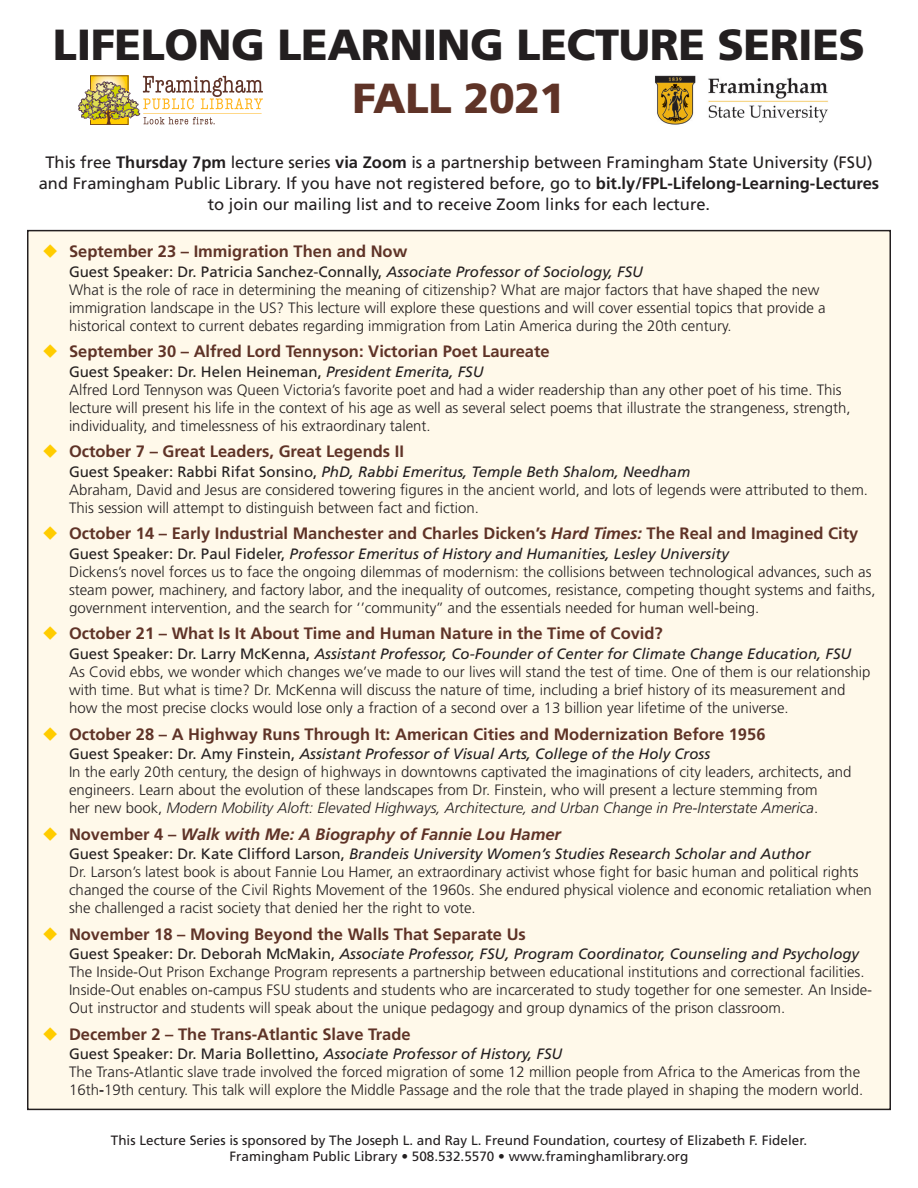
<style>
.page{position:relative;width:918px;height:1188px;background:#fff}
.page>*{position:absolute;margin:0;border:0;box-sizing:border-box;transform-origin:0 0}
.No_Spacing{font:900 43.5px "Frutiger LT Std";letter-spacing:-.01em;color:#231f20}
.No_Spacing-2{font:900 42px "Frutiger LT Std";letter-spacing:-.01em;color:#5f3327}
.t1{font:700 16.5px "Frutiger LT Std";color:#5f3327}
.lecture{font:16.5px/21px "Frutiger LT Std";color:#231f20;text-align:center}
.t2{font:italic 700 16.5px "Frutiger LT Std";color:#5f3327}
.text{font:300 15px/18px "Frutiger LT Std";color:#231f20}
.speaker{font:italic 15px "Frutiger LT Std";color:#231f20}
.speaker-2{font:15px "Frutiger LT Std";color:#231f20}
.t3{font:13.5px "Frutiger LT Std";color:#231f20}
.s1{font-weight:700}
.s2{font-style:italic}
.s3{font-style:normal}
</style>
<div class="page">
<svg style="left:78px;top:75px;width:185px;height:50px"></svg>
<img style="left:655px;top:75px;width:173px;height:50px">
<div style="left:28px;top:231px;width:862px;height:878px;background:#fff9ea"></div>
<p class="No_Spacing" style="left:53px;top:18px;width:814px">LIFELONG LEARNING LECTURE SERIES</p>
<p class="No_Spacing-2" style="left:353px;top:73px;width:214px">FALL 2021</p>
<p class="lecture" style="left:39px;top:151px;width:842px">This free <span class="s1">Thursday 7pm</span> lecture series <span class="s1">via Zoom</span> is a partnership between Framingham State University (FSU) and Framingham Public Library. If you have not registered before, go to <span class="s1">bit.ly/FPL-Lifelong-Learning-Lectures </span>to join our mailing list and to receive Zoom links for each lecture.</p>
<p class="t1" style="left:69px;top:242px;width:340px">September 23 – Immigration Then and Now</p>
<p class="speaker-2" style="left:69px;top:263px;width:576px">Guest Speaker: Dr. Patricia Sanchez-Connally, <span class="s2">Associate Professor of Sociology, FSU</span></p>
<p class="text" style="left:69px;top:281px;width:758px">What is the role of race in determining the meaning of citizenship? What are major factors that have shaped the new immigration landscape in the US? This lecture will explore these questions and will cover essential topics that provide a historical context to current debates regarding immigration from Latin America during the 20th century.</p>
<p class="t1" style="left:69px;top:342px;width:482px">September 30 – Alfred Lord Tennyson: Victorian Poet Laureate</p>
<p class="speaker-2" style="left:69px;top:363px;width:416px">Guest Speaker: Dr. Helen Heineman, <span class="s2">President Emerita, FSU</span></p>
<p class="text" style="left:69px;top:381px;width:783px">Alfred Lord Tennyson was Queen Victoria’s favorite poet and had a wider readership than any other poet of his time. This lecture will present his life in the context of his age as well as several select poems that illustrate the strangeness, strength, individuality, and timelessness of his extraordinary talent.</p>
<p class="t1" style="left:69px;top:442px;width:336px">October 7 – Great Leaders, Great Legends II</p>
<p class="speaker" style="left:69px;top:463px;width:623px"><span class="s3">Guest Speaker: Rabbi Rifat Sonsino,</span> PhD, Rabbi Emeritus, Temple Beth Shalom, Needham</p>
<p class="text" style="left:69px;top:481px;width:801px">Abraham, David and Jesus are considered towering figures in the ancient world, and lots of legends were attributed to them.<br>This session will attempt to distinguish between fact and fiction.</p>
<p class="t1" style="left:69px;top:524px;width:791px">October 14 – Early Industrial Manchester and Charles Dicken’s <span class="s2">Hard Times:</span> The Real and Imagined City</p>
<p class="speaker" style="left:69px;top:545px;width:661px"><span class="s3">Guest Speaker: Dr. Paul Fideler,</span> Professor Emeritus of History and Humanities, Lesley University</p>
<p class="text" style="left:69px;top:563px;width:808px">Dickens’s novel forces us to face the ongoing dilemmas of modernism: the collisions between technological advances, such as steam power, machinery, and factory labor, and the inequality of outcomes, resistance, competing thought systems and faiths, government intervention, and the search for ‘’community’’ and the essentials needed for human well-being.</p>
<p class="t1" style="left:69px;top:624px;width:595px">October 21 – What Is It About Time and Human Nature in the Time of Covid?</p>
<p class="speaker" style="left:69px;top:645px;width:784px"><span class="s3">Guest Speaker: Dr. Larry McKenna,</span> Assistant Professor, Co-Founder of Center for Climate Change Education, FSU</p>
<p class="text" style="left:69px;top:663px;width:803px">As Covid ebbs, we wonder which changes we’ve made to our lives will stand the test of time. One of them is our relationship with time. But what is time? Dr. McKenna will discuss the nature of time, including a brief history of its measurement and how the most precise clocks would lose only a fraction of a second over a 13 billion year lifetime of the universe.</p>
<p class="t1" style="left:69px;top:724px;width:698px">October 28 – A Highway Runs Through It: American Cities and Modernization Before 1956</p>
<p class="speaker" style="left:69px;top:745px;width:643px"><span class="s3">Guest Speaker: Dr. Amy Finstein,</span> Assistant Professor of Visual Arts, College of the Holy Cross</p>
<p class="text" style="left:69px;top:763px;width:784px">In the early 20th century, the design of highways in downtowns captivated the imaginations of city leaders, architects, and engineers. Learn about the evolution of these landscapes from Dr. Finstein, who will present a lecture stemming from<br>her new book, <span class="s2">Modern Mobility Aloft: Elevated Highways, Architecture, and Urban Change in Pre-Interstate America</span>.</p>
<p class="t2" style="left:69px;top:824px;width:494px"><span class="s3">November 4 –</span> Walk with Me: A Biography of Fannie Lou Hamer</p>
<p class="speaker" style="left:69px;top:845px;width:743px"><span class="s3">Guest Speaker: Dr. Kate Clifford Larson,</span> Brandeis University Women’s Studies Research Scholar and Author</p>
<p class="text" style="left:69px;top:863px;width:804px">Dr. Larson’s latest book is about Fannie Lou Hamer, an extraordinary activist whose fight for basic human and political rights changed the course of the Civil Rights Movement of the 1960s. She endured physical violence and economic retaliation when she challenged a racist society that denied her the right to vote.</p>
<p class="t1" style="left:69px;top:924px;width:458px">November 18 – Moving Beyond the Walls That Separate Us</p>
<p class="speaker" style="left:69px;top:945px;width:792px"><span class="s3">Guest Speaker: Dr. Deborah McMakin,</span> Associate Professor, FSU, Program Coordinator, Counseling and Psychology</p>
<p class="text" style="left:69px;top:963px;width:805px">The Inside-Out Prison Exchange Program represents a partnership between educational institutions and correctional facilities.<br>Inside-Out enables on-campus FSU students and students who are incarcerated to study together for one semester. An Inside-<br>Out instructor and students will speak about the unique pedagogy and group dynamics of the prison classroom.</p>
<p class="t1" style="left:69px;top:1024px;width:343px">December 2 – The Trans-Atlantic Slave Trade</p>
<p class="speaker-2" style="left:69px;top:1045px;width:495px">Guest Speaker: Dr. Maria Bollettino, <span class="s2">Associate Professor of History, FSU</span></p>
<p class="text" style="left:69px;top:1063px;width:796px">The Trans-Atlantic slave trade involved the forced migration of some 12 million people from Africa to the Americas from the<br>16th<span class="s1">-</span>19th century. This talk will explore the Middle Passage and the role that the trade played in shaping the modern world.</p>
<p class="t3" style="left:111px;top:1132px;width:698px">This Lecture Series is sponsored by The Joseph L. and Ray L. Freund Foundation, courtesy of Elizabeth F. Fideler.</p>
<p class="t3" style="left:230px;top:1148px;width:460px">Framingham Public Library • 508.532.5570 • www.framinghamlibrary.org</p>
</div>
